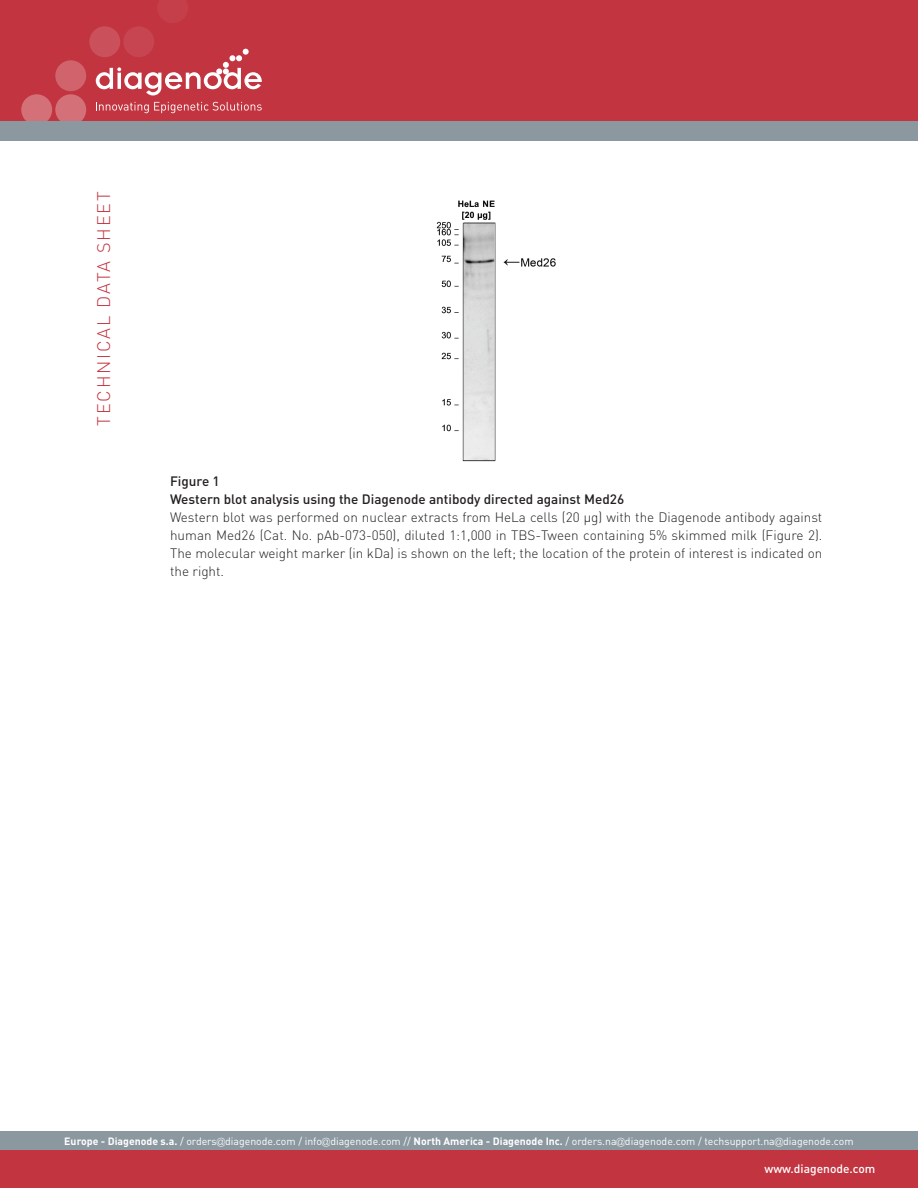
<style>
.page{position:relative;width:918px;height:1188px;background:#fff}
.page>*{position:absolute;margin:0;border:0;box-sizing:border-box;transform-origin:0 0}
.t1{font:300 18px "DIN";letter-spacing:.1em;color:#c23440}
.BODY{font:300 13.5px/18px "DIN";color:#231f20;text-align:justify}
.BODY-2{font:500 13.5px "DIN";color:#231f20}
.t2{font:500 12px "DIN";color:#fff}
.t3{font:10.5px "DIN";color:#fff}
.s1{font-weight:700}
.s2{font-family:"Gill Sans";font-weight:300}
</style>
<div class="page">
<div style="left:0;top:1131px;width:918px;height:20px;background:#8b98a0"></div>
<div style="left:0;top:0;width:918px;height:121px;background:#c23440"></div>
<div style="left:55px;top:94px;width:31px;height:31px;background:#d47078;border-radius:50%"></div>
<div style="left:21px;top:94px;width:31px;height:31px;background:#d47078;border-radius:50%"></div>
<div style="left:55px;top:60px;width:31px;height:31px;background:#d0636c;border-radius:50%"></div>
<div style="left:89px;top:26px;width:31px;height:31px;background:#ca515b;border-radius:50%"></div>
<div style="left:123px;top:26px;width:31px;height:31px;background:#c74550;border-radius:50%"></div>
<svg style="left:158px;top:0;width:30px;height:23px"></svg>
<div style="left:0;top:121px;width:918px;height:20px;background:#8b98a0"></div>
<div style="left:0;top:1151px;width:918px;height:37px;background:#c23440"></div>
<svg style="left:96px;top:49px;width:166px;height:46px"></svg>
<svg style="left:96px;top:102px;width:166px;height:11px"></svg>
<img style="left:436px;top:200px;width:120px;height:262px">
<h1 class="t1" style="left:93px;top:426px;width:236px;rotate:-90deg">TECHNICAL DATA SHEET</h1>
<p class="BODY-2" style="left:170px;top:472px;width:51px">Figure 1</p>
<p class="BODY-2" style="left:170px;top:490px;width:456px">Western blot analysis using the Diagenode antibody directed against Med26</p>
<p class="BODY" style="left:170px;top:508px;width:654px">Western blot was performed on nuclear extracts from HeLa cells (20 µg) with the Diagenode antibody against human Med26 (Cat. No. pAb-073-050), diluted 1:1,000 in TBS-Tween containing 5% skimmed milk (Figure 2).<br>The molecular weight marker (in kDa) is shown on the left; the location of the protein of interest is indicated on the right.</p>
<p class="t3" style="left:64px;top:1134px;width:791px"><span class="s1">Europe - Diagenode s.a.</span> / orders<span class="s2">@</span>diagenode.com / info<span class="s2">@</span>diagenode.com // <span class="s1">North America - Diagenode Inc.</span> / orders.na<span class="s2">@</span>diagenode.com / techsupport.na<span class="s2">@</span>diagenode.com</p>
<p class="t2" style="left:764px;top:1161px;width:113px">www.diagenode.com</p>
</div>
